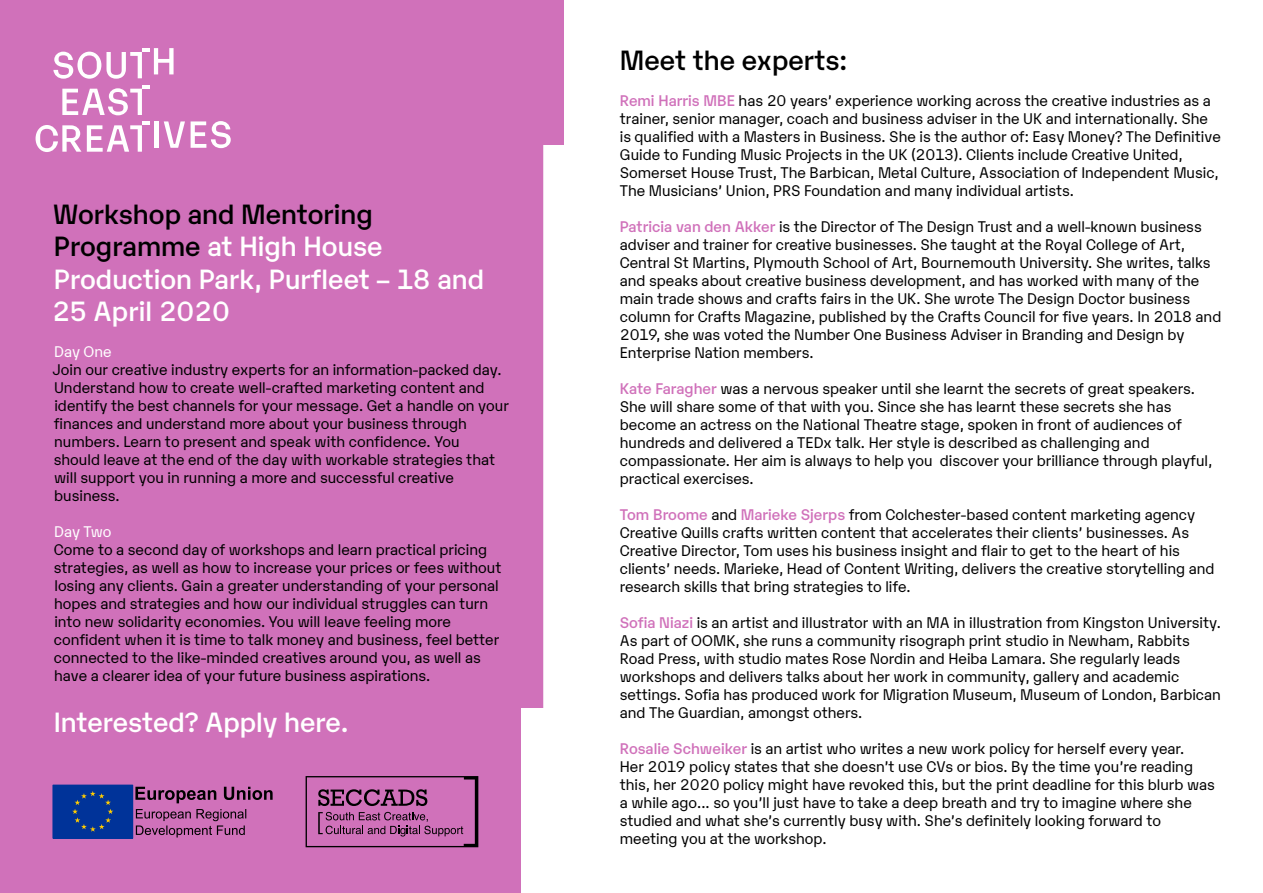
<style>
.page{position:relative;width:1263px;height:893px;background:#fff}
.page>*{position:absolute;margin:0;border:0;box-sizing:border-box;transform-origin:0 0}
.t1{font:500 27px/32.4px "Karelia";color:#fff}
.t2{font:500 27px "Karelia";color:#000}
.body{font:15px/18px "Karelia";color:#000}
.body-2{font:15px "Karelia";color:#fff}
.s1{color:#000}
.s2{font-weight:500;color:#d071ba}
</style>
<div class="page">
<div style="left:0;top:0;width:543px;height:893px;background:#d071ba"></div>
<div style="left:479px;top:0;width:85px;height:145px;background:#d071ba"></div>
<div style="left:521px;top:708px;width:47px;height:185px;background:#fff"></div>
<svg style="left:53px;top:52px;width:48px;height:27px"></svg>
<svg style="left:36px;top:125px;width:45px;height:27px"></svg>
<svg style="left:107px;top:48px;width:67px;height:31px"></svg>
<svg style="left:62px;top:85px;width:87px;height:30px"></svg>
<svg style="left:87px;top:121px;width:62px;height:31px"></svg>
<hr style="left:154px;top:121px;width:4px;height:27px;background:#fff">
<svg style="left:164px;top:121px;width:21px;height:27px"></svg>
<svg style="left:191px;top:121px;width:40px;height:27px"></svg>
<svg style="left:135px;top:787px;width:138px;height:16px;background:#8d4c7e"></svg>
<svg style="left:136px;top:809px;width:110px;height:28px;background:#a45993"></svg>
<div style="left:53px;top:785px;width:80px;height:53px;background:#039"></div>
<svg style="left:72px;top:791px;width:41px;height:41px"></svg>
<svg style="left:306px;top:776px;width:172px;height:71px;background:#ab5d99"></svg>
<h1 class="t1" style="left:52px;top:196px;width:434px"><span class="s1">Workshop and Mentoring<br>Programme</span> at High House<br>Production Park, Purfleet – 18 and<br>25 April 2020</h1>
<p class="body-2" style="left:54px;top:341px;width:59px">Day One</p>
<p class="body" style="left:53px;top:360px;width:458px">Join our creative industry experts for an information-packed day.<br>Understand how to create well-crafted marketing content and identify the best channels for your message. Get a handle on your finances and understand more about your business through numbers. Learn to present and speak with confidence. You<br>should leave at the end of the day with workable strategies that will support you in running a more and successful creative business.</p>
<p class="body-2" style="left:54px;top:521px;width:59px">Day Two</p>
<p class="body" style="left:54px;top:540px;width:449px">Come to a second day of workshops and learn practical pricing strategies, as well as how to increase your prices or fees without losing any clients. Gain a greater understanding of your personal hopes and strategies and how our individual struggles can turn into new solidarity economies. You will leave feeling more confident when it is time to talk money and business, feel better connected to the like-minded creatives around you, as well as have a clearer idea of your future business aspirations.</p>
<h1 class="t1" style="left:54px;top:703px;width:296px">Interested? Apply here.</h1>
<h1 class="t2" style="left:620px;top:40px;width:229px">Meet the experts:</h1>
<p class="body" style="left:620px;top:90px;width:602px"><span class="s2">Remi Harris MBE</span> has 20 years’ experience working across the creative industries as a trainer, senior manager, coach and business adviser in the UK and internationally. She is qualified with a Masters in Business. She is the author of: Easy Money? The Definitive Guide to Funding Music Projects in the UK (2013). Clients include Creative United, Somerset House Trust, The Barbican, Metal Culture, Association of Independent Music, The Musicians’ Union, PRS Foundation and many individual artists.</p>
<p class="body" style="left:620px;top:216px;width:603px"><span class="s2">Patricia van den Akker</span> is the Director of The Design Trust and a well-known business adviser and trainer for creative businesses. She taught at the Royal College of Art, Central St Martins, Plymouth School of Art, Bournemouth University. She writes, talks and speaks about creative business development, and has worked with many of the main trade shows and crafts fairs in the UK. She wrote The Design Doctor business column for Crafts Magazine, published by the Crafts Council for five years. In 2018 and 2019, she was voted the Number One Business Adviser in Branding and Design by Enterprise Nation members.</p>
<p class="body" style="left:620px;top:378px;width:594px"><span class="s2">Kate Faragher</span> was a nervous speaker until she learnt the secrets of great speakers.<br>She will share some of that with you. Since she has learnt these secrets she has become an actress on the National Theatre stage, spoken in front of audiences of hundreds and delivered a TEDx talk. Her style is described as challenging and compassionate. Her aim is always to help you discover your brilliance through playful, practical exercises.</p>
<p class="body" style="left:620px;top:504px;width:596px"><span class="s2">Tom Broome</span> and <span class="s2">Marieke Sjerps</span> from Colchester-based content marketing agency Creative Quills crafts written content that accelerates their clients’ businesses. As Creative Director, Tom uses his business insight and flair to get to the heart of his clients’ needs. Marieke, Head of Content Writing, delivers the creative storytelling and research skills that bring strategies to life.</p>
<p class="body" style="left:620px;top:612px;width:603px"><span class="s2">Sofia Niazi</span> is an artist and illustrator with an MA in illustration from Kingston University.<br>As part of OOMK, she runs a community risograph print studio in Newham, Rabbits Road Press, with studio mates Rose Nordin and Heiba Lamara. She regularly leads workshops and delivers talks about her work in community, gallery and academic settings. Sofia has produced work for Migration Museum, Museum of London, Barbican and The Guardian, amongst others.</p>
<p class="body" style="left:620px;top:738px;width:597px"><span class="s2">Rosalie Schweiker</span> is an artist who writes a new work policy for herself every year.<br>Her 2019 policy states that she doesn’t use CVs or bios. By the time you’re reading this, her 2020 policy might have revoked this, but the print deadline for this blurb was a while ago... so you’ll just have to take a deep breath and try to imagine where she studied and what she’s currently busy with. She’s definitely looking forward to meeting you at the workshop.</p>
</div>
